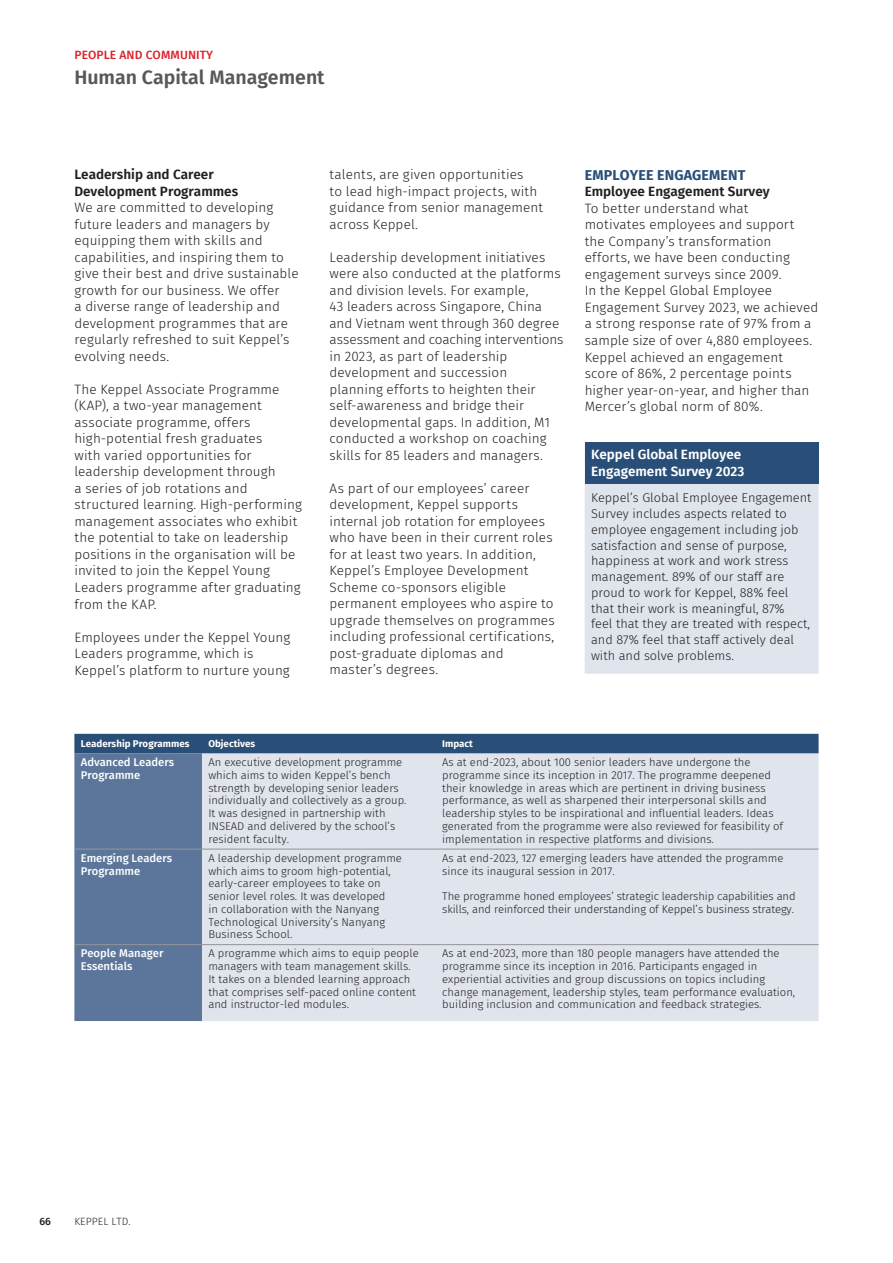
<style>
.page{position:relative;width:893px;height:1263px;background:#fff}
.page>*{position:absolute;margin:0;border:0;box-sizing:border-box;transform-origin:0 0}
.Page_Title_Cont{font:600 19.5px "Fira Sans";color:#57585a}
.Heading-1{font:700 14.25px "Fira Sans";letter-spacing:.01em;color:#294f78}
.Bodytext{font:300 13.5px/16.5px "Fira Sans";letter-spacing:.005em;color:#231f20}
.Heading-2{font:600 13.5px/16.5px "Fira Sans";color:#231f20}
.Diagram_Box_Title_Lowercase{font:600 13.5px/16.5px "Fira Sans";color:#fff}
.Special_Bodytext_8_5pt{font:300 12.75px/15.8px "Fira Sans";color:#231f20}
.Running-Header{font:500 12px "Fira Sans";letter-spacing:.01em;color:#da2128}
.Tabletext_No-Indent{font:300 11.25px/12.8px "Fira Sans";color:#231f20}
.Tabletext-Heading_L1{font:500 11.25px/12.8px "Fira Sans";color:#fff}
.t1{font:300 10.5px "Fira Sans";letter-spacing:.01em;color:#231f20}
.t2{font:500 10.5px "Fira Sans";color:#231f20}
.TableColHeads-Bold_Left{font:700 9.75px "Fira Sans";color:#fff}
</style>
<div class="page">
<div style="left:585px;top:442px;width:234px;height:232px;background:#e0e4ed"></div>
<div style="left:585px;top:442px;width:234px;height:42px;background:#294f78"></div>
<svg style="left:74px;top:734px;width:745px;height:287px;background:#bec8d7"></svg>
<hr style="left:442px;top:944px;width:377px;height:1px;background:#939598">
<p class="Running-Header" style="left:74px;top:45px;width:140px">PEOPLE AND COMMUNITY</p>
<p class="Page_Title_Cont" style="left:74px;top:61px;width:252px">Human Capital Management</p>
<p class="Heading-2" style="left:74px;top:166px;width:165px">Leadership and Career<br>Development Programmes</p>
<p class="Bodytext" style="left:74px;top:199px;width:226px">We are committed to developing future leaders and managers by equipping them with skills and capabilities, and inspiring them to give their best and drive sustainable growth for our business. We offer<br>a diverse range of leadership and development programmes that are regularly refreshed to suit Keppel’s evolving needs.</p>
<p class="Bodytext" style="left:74px;top:381px;width:229px">The Keppel Associate Programme (KAP), a two-year management associate programme, offers high-potential fresh graduates<br>with varied opportunities for leadership development through<br>a series of job rotations and structured learning. High-performing management associates who exhibit the potential to take on leadership positions in the organisation will be invited to join the Keppel Young<br>Leaders programme after graduating from the KAP.</p>
<p class="Bodytext" style="left:74px;top:628px;width:217px">Employees under the Keppel Young<br>Leaders programme, which is<br>Keppel’s platform to nurture young</p>
<p class="Bodytext" style="left:330px;top:166px;width:215px">talents, are given opportunities<br>to lead high-impact projects, with guidance from senior management across Keppel.</p>
<p class="Bodytext" style="left:330px;top:249px;width:235px">Leadership development initiatives were also conducted at the platforms and division levels. For example,<br>43 leaders across Singapore, China and Vietnam went through 360 degree assessment and coaching interventions in 2023, as part of leadership development and succession planning efforts to heighten their self-awareness and bridge their developmental gaps. In addition, M1 conducted a workshop on coaching skills for 85 leaders and managers.</p>
<p class="Bodytext" style="left:330px;top:480px;width:227px">As part of our employees’ career development, Keppel supports internal job rotation for employees who have been in their current roles for at least two years. In addition,<br>Keppel’s Employee Development<br>Scheme co-sponsors eligible permanent employees who aspire to upgrade themselves on programmes including professional certifications, post-graduate diplomas and master’s degrees.</p>
<p class="Heading-1" style="left:585px;top:163px;width:162px">EMPLOYEE ENGAGEMENT</p>
<p class="Heading-2" style="left:585px;top:183px;width:187px">Employee Engagement Survey</p>
<p class="Bodytext" style="left:585px;top:200px;width:235px">To better understand what<br>motivates employees and support<br>the Company’s transformation efforts, we have been conducting engagement surveys since 2009.<br>In the Keppel Global Employee<br>Engagement Survey 2023, we achieved a strong response rate of 97% from a sample size of over 4,880 employees.<br>Keppel achieved an engagement score of 86%, 2 percentage points higher year-on-year, and higher than<br>Mercer’s global norm of 80%.</p>
<p class="Diagram_Box_Title_Lowercase" style="left:591px;top:445px;width:155px">Keppel Global Employee<br>Engagement Survey 2023</p>
<p class="Special_Bodytext_8_5pt" style="left:591px;top:490px;width:222px">Keppel’s Global Employee Engagement Survey includes aspects related to employee engagement including job satisfaction and sense of purpose, happiness at work and work stress management. 89% of our staff are proud to work for Keppel, 88% feel that their work is meaningful, 87%<br>feel that they are treated with respect, and 87% feel that staff actively deal with and solve problems.</p>
<p class="TableColHeads-Bold_Left" style="left:81px;top:735px;width:110px">Leadership Programmes</p>
<p class="TableColHeads-Bold_Left" style="left:208px;top:735px;width:48px">Objectives</p>
<p class="TableColHeads-Bold_Left" style="left:442px;top:735px;width:32px">Impact</p>
<p class="Tabletext-Heading_L1" style="left:81px;top:755px;width:95px">Advanced Leaders<br>Programme</p>
<p class="Tabletext_No-Indent" style="left:208px;top:756px;width:200px">An executive development programme which aims to widen Keppel’s bench strength by developing senior leaders individually and collectively as a group.<br>It was designed in partnership with INSEAD and delivered by the school’s resident faculty.</p>
<p class="Tabletext_No-Indent" style="left:442px;top:756px;width:342px">As at end-2023, about 100 senior leaders have undergone the programme since its inception in 2017. The programme deepened their knowledge in areas which are pertinent in driving business performance, as well as sharpened their interpersonal skills and leadership styles to be inspirational and influential leaders. Ideas generated from the programme were also reviewed for feasibility of implementation in respective platforms and divisions.</p>
<p class="Tabletext-Heading_L1" style="left:81px;top:851px;width:93px">Emerging Leaders<br>Programme</p>
<p class="Tabletext_No-Indent" style="left:208px;top:851px;width:195px">A leadership development programme which aims to groom high-potential, early-career employees to take on senior level roles. It was developed<br>in collaboration with the Nanyang Technological University’s Nanyang Business School.</p>
<p class="Tabletext_No-Indent" style="left:442px;top:851px;width:343px">As at end-2023, 127 emerging leaders have attended the programme since its inaugural session in 2017.</p>
<p class="Tabletext_No-Indent" style="left:442px;top:890px;width:355px">The programme honed employees’ strategic leadership capabilities and skills, and reinforced their understanding of Keppel’s business strategy.</p>
<p class="Tabletext-Heading_L1" style="left:81px;top:946px;width:84px">People Manager<br>Essentials</p>
<p class="Tabletext_No-Indent" style="left:208px;top:947px;width:212px">A programme which aims to equip people managers with team management skills.<br>It takes on a blended learning approach that comprises self-paced online content and instructor-led modules.</p>
<p class="Tabletext_No-Indent" style="left:442px;top:947px;width:355px">As at end-2023, more than 180 people managers have attended the programme since its inception in 2016. Participants engaged in experiential activities and group discussions on topics including change management, leadership styles, team performance evaluation, building inclusion and communication and feedback strategies.</p>
<p class="t2" style="left:39px;top:1212px;width:13px">66</p>
<p class="t1" style="left:74px;top:1213px;width:58px">KEPPEL LTD.</p>
</div>
